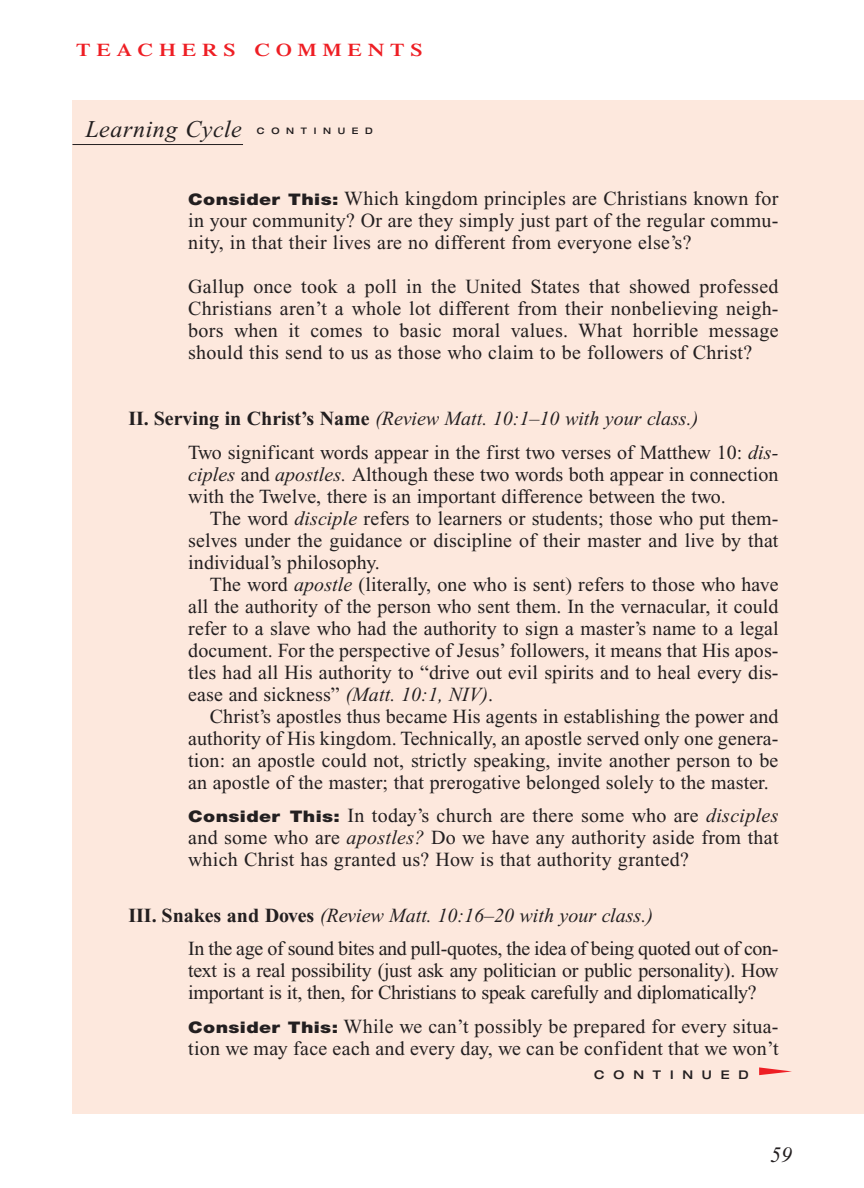
<style>
.page{position:relative;width:864px;height:1188px;background:#fff}
.page>*{position:absolute;margin:0;border:0;box-sizing:border-box;transform-origin:0 0}
.t1{font:italic 24px "Times New Roman";letter-spacing:.025em;color:#231f20}
.t2{font:italic 22px "Times New Roman";color:#231f20}
.t3{font:20px/22px "Times New Roman";letter-spacing:.005em;color:#231f20;text-align:justify}
.t4{font:20px/33.6px "Times New Roman";letter-spacing:-.015em;color:#231f20}
.t5{font:600 18px "Times";letter-spacing:.265em;color:#ee1e24;scale:1.2 1}
.t6{font:500 expanded 12px "Helvetica Neue";letter-spacing:.74em;color:#231f20}
.t7{font:500 expanded 9px "Helvetica Neue";letter-spacing:.74em;color:#231f20}
.s1{font-family:"Helvetica Neue";font-weight:900;font-size:16px}
.s2{font-weight:700}
.s3{font-style:italic}
</style>
<div class="page">
<div style="left:73px;top:100px;width:791px;height:1013px;background:#fde8dd"></div>
<svg style="left:759px;top:1067px;width:33px;height:8px"></svg>
<hr style="left:72px;top:144px;width:171px;height:1px;background:#231f20">
<p class="t5" style="left:76px;top:44px;width:290px">TEACHERS COMMENTS</p>
<p class="t1" style="left:85px;top:120px;width:158px">Learning Cycle</p>
<p class="t7" style="left:257px;top:128px;width:117px">CONTINUED</p>
<p class="t3" style="left:188px;top:189px;width:592px"><span class="s1">Consider This:</span> Which kingdom principles are Christians known for in your community? Or are they simply just part of the regular commu&shy;nity, in that their lives are no different from everyone else’s?</p>
<p class="t3" style="left:188px;top:277px;width:592px">Gallup once took a poll in the United States that showed professed Christians aren’t a whole lot different from their nonbelieving neigh&shy;bors when it comes to basic moral values. What horrible message should this send to us as those who claim to be followers of Christ?</p>
<p class="t3" style="left:188px;top:404px;width:592px;line-height:33.6px;text-indent:-60px"><span class="s2">II. Serving in Christ’s Name</span> <span class="s3">(Review Matt. 10:1–10 with your class.)<br></span>Two significant words appear in the first two verses of Matthew 10: <span class="s3">dis-</span></p>
<p class="t3" style="left:188px;top:465px;width:592px"><span class="s3">ciples</span> and <span class="s3">apostles.</span> Although these two words both appear in connection with the Twelve, there is an important difference between the two.</p>
<p class="t3" style="left:188px;top:509px;width:592px;text-indent:22px">The word <span class="s3">disciple</span> refers to learners or students; those who put them&shy;selves under the guidance or discipline of their master and live by that individual’s philosophy.</p>
<p class="t3" style="left:188px;top:575px;width:592px;text-indent:22px">The word <span class="s3">apostle</span> (literally, one who is sent) refers to those who have all the authority of the person who sent them. In the vernacular, it could refer to a slave who had the authority to sign a master’s name to a legal document. For the perspective of Jesus’ followers, it means that His apos&shy;tles had all His authority to “drive out evil spirits and to heal every dis&shy;ease and sickness” <span class="s3">(Matt. 10:1, NIV)</span>.</p>
<p class="t3" style="left:188px;top:707px;width:592px;text-indent:22px">Christ’s apostles thus became His agents in establishing the power and authority of His kingdom. Technically, an apostle served only one genera&shy;tion: an apostle could not, strictly speaking, invite another person to be an apostle of the master; that prerogative belonged solely to the master.</p>
<p class="t3" style="left:188px;top:806px;width:592px"><span class="s1">Consider This:</span> In today’s church are there some who are <span class="s3">disciples </span>and some who are <span class="s3">apostles?</span> Do we have any authority aside from that which Christ has granted us? How is that authority granted?</p>
<p class="t4" style="left:188px;top:900px;width:592px;text-indent:-60px"><span class="s2">III. Snakes and Doves</span> <span class="s3">(Review Matt. 10:16–20 with your class.)<br></span>In the age of sound bites and pull-quotes, the idea of being quoted out of con-</p>
<p class="t4" style="left:188px;top:961px;width:592px;line-height:22px">text is a real possibility (just ask any politician or public personality). How important is it, then, for Christians to speak carefully and diplomatically?</p>
<p class="t3" style="left:188px;top:1017px;width:592px"><span class="s1">Consider This:</span> While we can’t possibly be prepared for every situa&shy;tion we may face each and every day, we can be confident that we won’t</p>
<p class="t6" style="left:594px;top:1070px;width:156px">CONTINUED</p>
<p class="t2" style="left:770px;top:1146px;width:23px">59</p>
</div>
